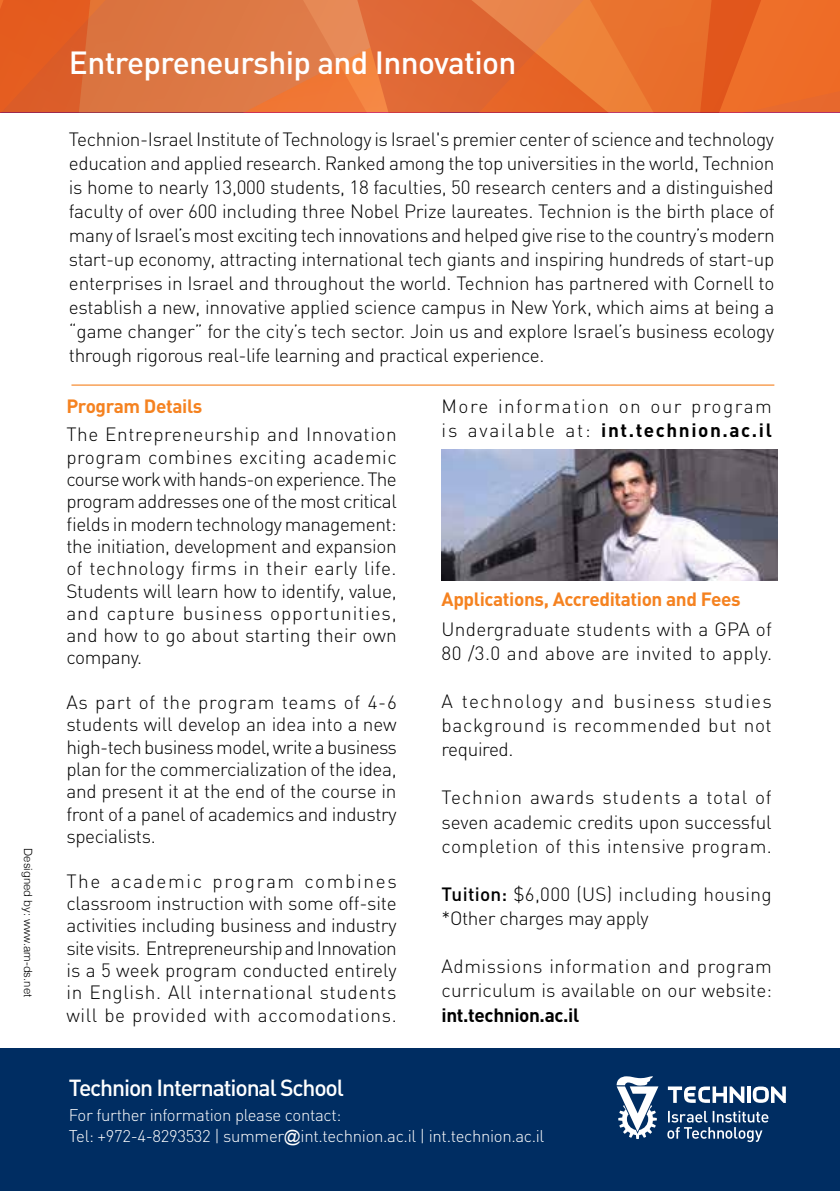
<style>
.page{position:relative;width:840px;height:1191px;background:#fff}
.page>*{position:absolute;margin:0;border:0;box-sizing:border-box;transform-origin:0 0}
.t1{font:500 31.6px "DIN";letter-spacing:-.02em;color:#fff}
.t2{font:500 23px "DIN";letter-spacing:-.05em;color:#fff}
.t3{font:300 19px/22.4px "DIN";letter-spacing:.01em;color:#000;text-align:justify}
.t4{font:300 19px/22.4px "DIN";letter-spacing:-.01em;color:#000}
.t5{font:700 19px "DIN";letter-spacing:-.02em;color:#f58220}
.t6{font:300 19px/24.2px "DIN";letter-spacing:.035em;color:#000}
.t7{font:300 19px "DIN";letter-spacing:.06em;color:#000}
.t8{font:300 19px "DIN";letter-spacing:.085em;color:#000}
.t9{font:300 19px "DIN";letter-spacing:.075em;color:#000}
.t10{font:700 19px "DIN";letter-spacing:.08em;color:#000}
.t11{font:700 19px "DIN";letter-spacing:-.02em;color:#000}
.t12{font:300 19px "DIN";letter-spacing:.09em;color:#000}
.t13{font:300 16.8px/21px "DIN";letter-spacing:-.02em;color:#fff}
.t14{font:300 11.2px "Helvetica";color:#000}
.s1{font-weight:500}
.s2{font-family:"Arial";font-weight:400}
</style>
<div class="page">
<svg style="left:0;top:0;width:409px;height:112px;background:#e0723b"></svg>
<svg style="left:409px;top:0;width:430px;height:112px;background:#e76d2e"></svg>
<div style="left:0;top:1048px;width:839px;height:143px;background:#002d62"></div>
<hr style="left:71px;top:384px;width:703px;height:2px;background:#f58220">
<svg style="left:667px;top:1110px;width:101px;height:32px"></svg>
<svg style="left:752px;top:1086px;width:33px;height:17px"></svg>
<svg style="left:747px;top:1086px;width:3px;height:16px"></svg>
<svg style="left:667px;top:1086px;width:77px;height:17px"></svg>
<svg style="left:616px;top:1076px;width:42px;height:63px"></svg>
<img style="left:441px;top:450px;width:336px;height:130px">
<p class="t14" style="left:37px;top:848px;width:150px;rotate:90deg">Designed by: www.am-ds.net</p>
<h1 class="t1" style="left:69px;top:43px;width:449px">Entrepreneurship and Innovation</h1>
<p class="t3" style="left:69px;top:127px;width:707px;line-height:24px">Technion-Israel Institute of Technology is Israel s' premier center of science and technology education and applied research. Ranked among the top universities in the world, Technion is home to nearly 13,000 students, 18 faculties, 50 research centers and a distinguished faculty of over 600 including three Nobel Prize laureates. Technion is the birth place of many of Israels’ most exciting tech innovations and helped give rise to the country s’ modern start-up economy, attracting international tech giants and inspiring hundreds of start-up enterprises in Israel and throughout the world. Technion has partnered with Cornell to establish a new, innovative applied science campus in New York, which aims at being a “game changer” for the city s’ tech sector. Join us and explore Israels’ business ecology through rigorous real-life learning and practical experience.</p>
<p class="t5" style="left:66px;top:394px;width:137px">Program Details</p>
<p class="t3" style="left:66px;top:423px;width:332px">The Entrepreneurship and Innovation program combines exciting academic courseworkwithhands-onexperience.The program addresses one of the most critical fields in modern technology management: the initiation, development and expansion of technology firms in their early life.<br>Students will learn how to identify, value, and capture business opportunities, and how to go about starting their own company.</p>
<p class="t3" style="left:66px;top:691px;width:332px">As part of the program teams of 4-6 students will develop an idea into a new high-tech business model, write a business plan for the commercialization of the idea, and present it at the end of the course in front of a panel of academics and industry specialists.</p>
<p class="t8" style="left:304px;top:869px;width:94px">combines</p>
<p class="t3" style="left:441px;top:395px;width:48px">More</p>
<p class="t9" style="left:498px;top:394px;width:112px">information</p>
<p class="t3" style="left:618px;top:395px;width:24px">on</p>
<p class="t3" style="left:650px;top:395px;width:33px">our</p>
<p class="t9" style="left:691px;top:394px;width:82px">program</p>
<p class="t10" style="left:601px;top:418px;width:172px">int.technion.ac.il</p>
<p class="t3" style="left:441px;top:419px;width:17px">is</p>
<p class="t12" style="left:467px;top:418px;width:89px">available</p>
<p class="t3" style="left:565px;top:419px;width:27px">at:</p>
<p class="t5" style="left:441px;top:586px;width:300px">Applications, Accreditation and Fees</p>
<p class="t3" style="left:441px;top:616px;width:332px;line-height:24.2px">Undergraduate students with a GPA of<br>80 /3.0 and above are invited to apply.</p>
<p class="t7" style="left:704px;top:689px;width:69px">studies</p>
<p class="t6" style="left:441px;top:689px;width:331px">A<br>background is recommended but not required.</p>
<p class="t3" style="left:441px;top:785px;width:331px;line-height:24.2px">Technion awards students a total of seven academic credits upon successful completion of this intensive program.</p>
<p class="t3" style="left:441px;top:882px;width:331px;line-height:24.2px"><span class="s1">Tuition:</span> $6,000 (US) including housing *Other charges may apply</p>
<p class="t3" style="left:441px;top:954px;width:332px;line-height:24.2px">Admissions information and program curriculum is available on our website:</p>
<p class="t11" style="left:441px;top:1002px;width:139px">int.technion.ac i l.</p>
<p class="t7" style="left:461px;top:689px;width:102px">technology</p>
<p class="t3" style="left:571px;top:690px;width:35px">and</p>
<p class="t7" style="left:613px;top:689px;width:84px">business</p>
<p class="t4" style="left:66px;top:869px;width:332px">The<br>classroom instruction with some off-site activities including business and industry sitevisits. EntrepreneurshipandInnovation is 5a week program conducted entirely in English. All international students will be provided with accomodations.</p>
<p class="t8" style="left:111px;top:869px;width:93px">academic</p>
<p class="t8" style="left:212px;top:869px;width:83px">program</p>
<p class="t2" style="left:69px;top:1073px;width:276px">Technion International School</p>
<p class="t13" style="left:69px;top:1104px;width:477px">For further information please contact:<br>Tel: +972-4-8293532 | summer<span class="s2">@</span>int.technion.ac i l. | int.technion.ac i l.</p>
</div>
